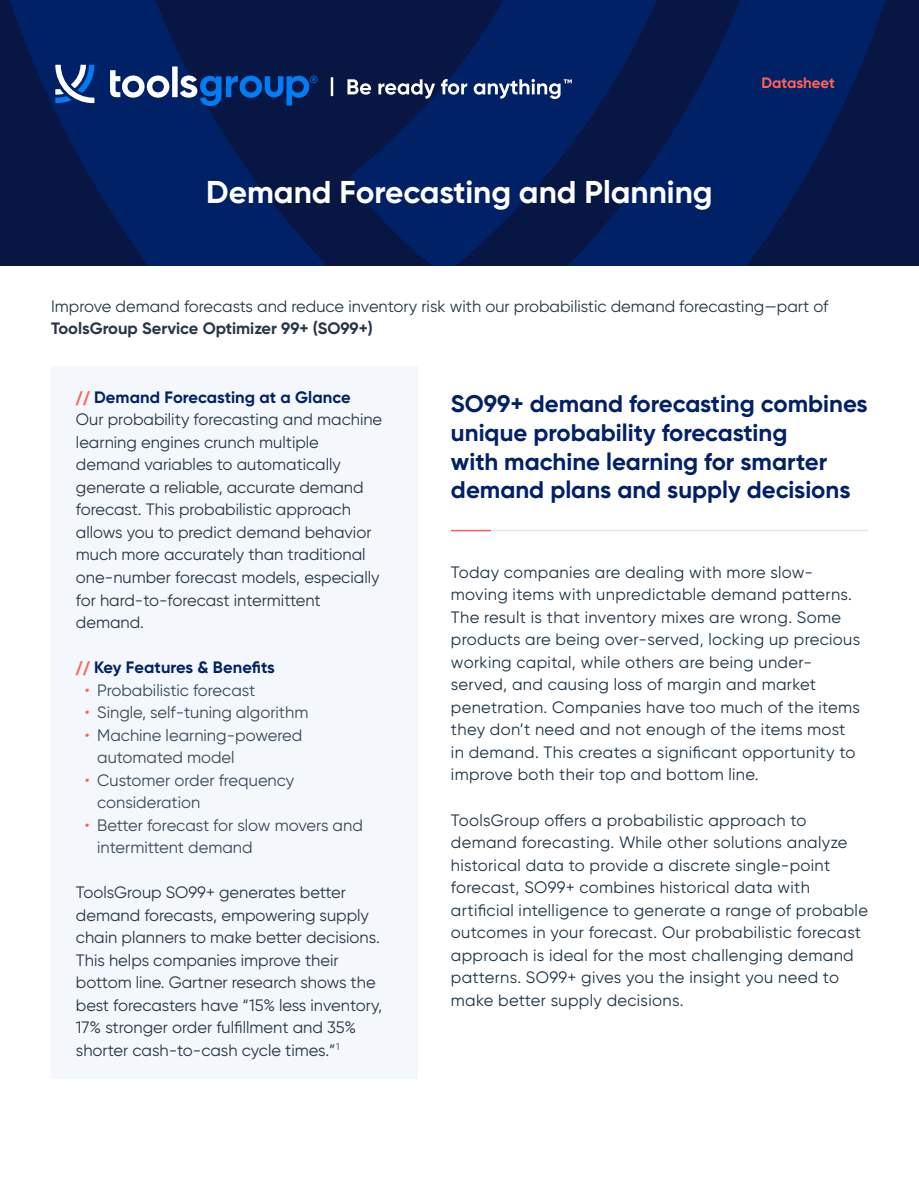
<style>
.page{position:relative;width:919px;height:1187px;background:#fff}
.page>*{position:absolute;margin:0;border:0;box-sizing:border-box;transform-origin:0 0}
.t1{font:700 31.5px "Gilroy";color:#fff}
.t2{font:700 24px/28.8px "Gilroy";color:#002067}
.t3{font:16.5px/22.5px "Gilroy";letter-spacing:.02em;color:#1f3446}
.t4{font:16.5px/22.5px "Gilroy";color:#283647}
.t5{font:16.5px/22.5px "Gilroy";color:#3a495a}
.t6{font:700 16.5px "Gilroy";color:#283647}
.t7{font:700 16.5px "Gilroy";letter-spacing:.005em;color:#002166}
.t8{font:700 15px "Gilroy";letter-spacing:-.005em;color:#ff6253}
.s1{font-family:"Calibri";font-weight:700;color:#ff6253}
.s2{font-weight:700;color:#002166}
.s3{font-family:"Calibri";color:#ff6253}
.s4{font-style:italic;color:#ff6154}
</style>
<div class="page">
<svg style="left:4px;top:0;width:345px;height:266px;background:#041a53"></svg>
<svg style="left:724px;top:0;width:194px;height:266px;background:#031b55"></svg>
<svg style="left:349px;top:0;width:375px;height:266px;background:#031c57"></svg>
<hr style="left:451px;top:530px;width:416px;height:1px;background:#dfe6ee">
<hr style="left:451px;top:530px;width:40px;height:1px;background:#ff6253">
<svg style="left:331px;top:77px;width:2px;height:19px"></svg>
<svg style="left:347px;top:79px;width:24px;height:16px"></svg>
<svg style="left:378px;top:79px;width:57px;height:20px"></svg>
<svg style="left:441px;top:79px;width:26px;height:16px"></svg>
<svg style="left:473px;top:79px;width:98px;height:20px"></svg>
<svg style="left:51px;top:40px;width:273px;height:66px;background:#1a3973"></svg>
<div style="left:52px;top:366px;width:366px;height:712px;background:#f4f7fc"></div>
<h1 class="t1" style="left:206px;top:172px;width:508px">Demand Forecasting and Planning</h1>
<p class="t8" style="left:761px;top:74px;width:75px">Datasheet</p>
<p class="t4" style="left:51px;top:295px;width:779px">Improve demand forecasts and reduce inventory risk with our probabilistic demand forecasting—part of</p>
<p class="t6" style="left:51px;top:318px;width:323px">ToolsGroup Service Optimizer 99+ (SO99+)</p>
<p class="t4" style="left:76px;top:385px;width:308px"><span class="s1">//</span> <span class="s2">Demand Forecasting at a Glance </span>Our probability forecasting and machine learning engines crunch multiple demand variables to automatically generate a reliable, accurate demand forecast. This probabilistic approach allows you to predict demand behavior much more accurately than traditional one-number forecast models, especially for hard-to-forecast intermittent demand.</p>
<p class="t7" style="left:76px;top:657px;width:200px"><span class="s3">//</span> Key Features &amp; Benefits</p>
<p class="t5" style="left:84px;top:678px;width:172px"><span class="s4">•</span> Probabilistic forecast</p>
<p class="t5" style="left:84px;top:701px;width:225px"><span class="s4">•</span> Single, self-tuning algorithm</p>
<p class="t5" style="left:97px;top:723px;width:206px;text-indent:-13px"><span class="s4">•</span> Machine learning-powered automated model</p>
<p class="t5" style="left:97px;top:768px;width:199px;text-indent:-13px"><span class="s4">•</span> Customer order frequency consideration</p>
<p class="t5" style="left:97px;top:813px;width:267px;text-indent:-13px"><span class="s4">•</span> Better forecast for slow movers and intermittent demand</p>
<p class="t4" style="left:76px;top:881px;width:307px">ToolsGroup SO99+ generates better demand forecasts, empowering supply chain planners to make better decisions.<br>This helps companies improve their bottom line. Gartner research shows the best forecasters have “15% less inventory, 17% stronger order fulfillment and 35% shorter cash-to-cash cycle times.”<sup>1</sup></p>
<h2 class="t2" style="left:451px;top:389px;width:418px">SO99+ demand forecasting combines unique probability forecasting<br>with machine learning for smarter demand plans and supply decisions</h2>
<p class="t3" style="left:451px;top:560px;width:411px">Today companies are dealing with more slow&shy;moving items with unpredictable demand patterns.<br>The result is that inventory mixes are wrong. Some products are being over-served, locking up precious working capital, while others are being under&shy;served, and causing loss of margin and market penetration. Companies have too much of the items they don’t need and not enough of the items most in demand. This creates a significant opportunity to improve both their top and bottom line.</p>
<p class="t3" style="left:451px;top:808px;width:418px">ToolsGroup offers a probabilistic approach to demand forecasting. While other solutions analyze historical data to provide a discrete single-point forecast, SO99+ combines historical data with artificial intelligence to generate a range of probable outcomes in your forecast. Our probabilistic forecast approach is ideal for the most challenging demand patterns. SO99+ gives you the insight you need to make better supply decisions.</p>
</div>
